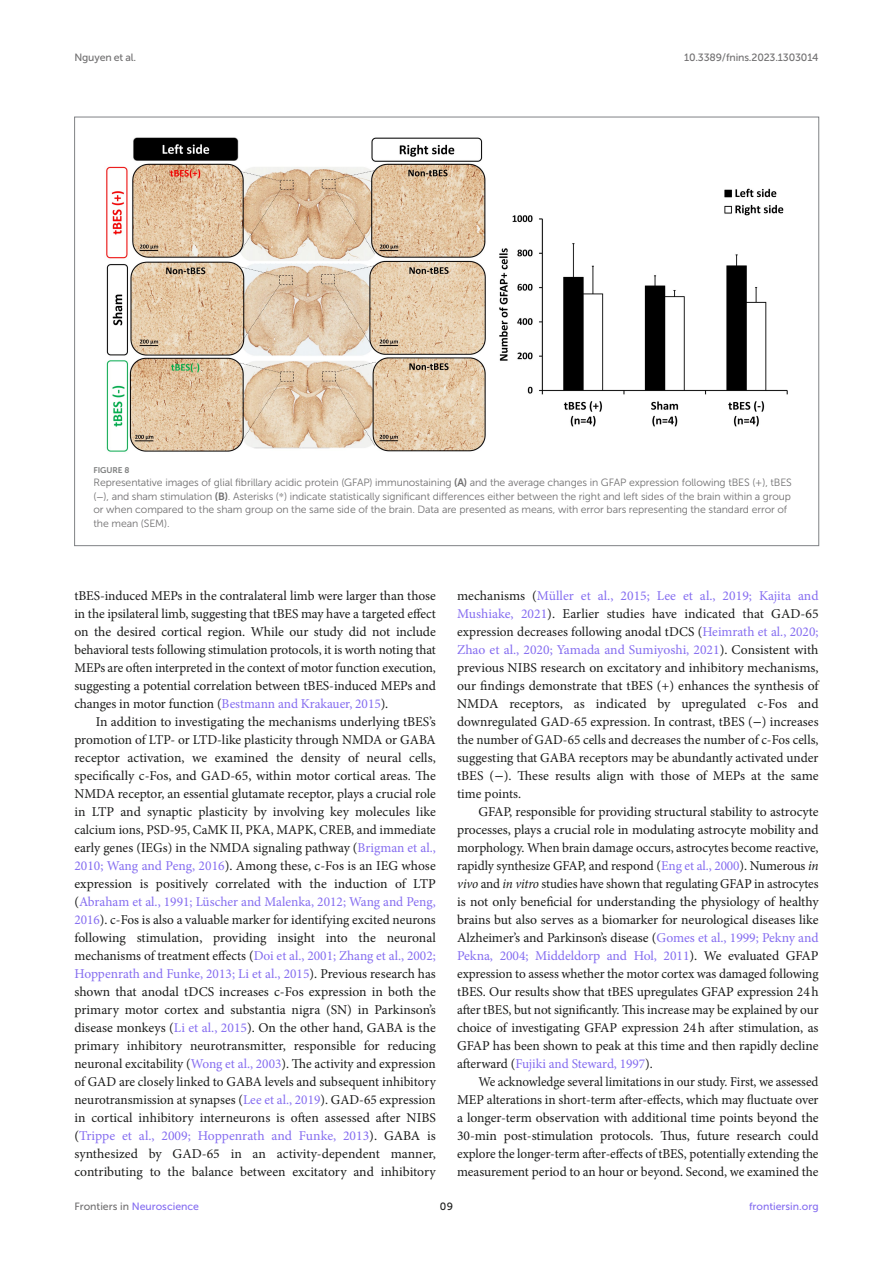
<style>
.page{position:relative;width:893px;height:1263px;background:#fff}
.page>*{position:absolute;margin:0;border:0;box-sizing:border-box;transform-origin:0 0}
.TEXT{font:13.5px/18px "Minion Pro";letter-spacing:-.005em;color:#1b1c1b;text-align:justify}
.FIG_LEG{font:10.5px/13.5px "Museo Sans 300";letter-spacing:-.01em;color:#706f70}
.t1{font:10.5px "Museo Sans 500";color:#856df0}
.t2{font:10.5px "Museo Sans 500";letter-spacing:-.015em;color:#706f70}
.t3{font:10.5px "Museo Sans 500";color:#1b1c1b}
.FIG_HD{font:8.25px "Museo Sans 700";letter-spacing:-.01em;color:#7e7f7f}
.s1{font-family:"Museo Sans 700"}
.s2{font-family:"STIX General"}
.s3{color:#856df0}
.s4{font-style:italic}
.s5{color:#706f70}
</style>
<div class="page">
<img style="left:106px;top:137px;width:682px;height:315px">
<p class="t2" style="left:74px;top:51px;width:63px">Nguyen et al.</p>
<p class="t2" style="left:684px;top:51px;width:136px">10.3389/fnins.2023.1303014</p>
<p class="FIG_HD" style="left:94px;top:465px;width:37px">FIGURE 8</p>
<p class="FIG_LEG" style="left:94px;top:476px;width:700px">Representative images of glial fibrillary acidic protein (GFAP) immunostaining <span class="s1">(A)</span> and the average changes in GFAP expression following tBES (+), tBES (<span class="s2">−</span>), and sham stimulation <span class="s1">(B)</span>. Asterisks (<span class="s2">*</span>) indicate statistically significant differences either between the right and left sides of the brain within a group or when compared to the sham group on the same side of the brain. Data are presented as means, with error bars representing the standard error of the mean (SEM).</p>
<p class="TEXT" style="left:74px;top:587px;width:363px">tBES-induced MEPs in the contralateral limb were larger than those in the ipsilateral limb, suggesting that tBES may have a targeted effect on the desired cortical region. While our study did not include behavioral tests following stimulation protocols, it is worth noting that MEPs are often interpreted in the context of motor function execution, suggesting a potential correlation between tBES-induced MEPs and changes in motor function (<span class="s3">Bestmann and Krakauer, 2015</span>).</p>
<p class="TEXT" style="left:74px;top:713px;width:363px;text-indent:21px">In addition to investigating the mechanisms underlying tBES’s promotion of LTP- or LTD-like plasticity through NMDA or GABA receptor activation, we examined the density of neural cells, specifically c-Fos, and GAD-65, within motor cortical areas. The NMDA receptor, an essential glutamate receptor, plays a crucial role in LTP and synaptic plasticity by involving key molecules like calcium ions, PSD-95, CaMK II, PKA, MAPK, CREB, and immediate early genes (IEGs) in the NMDA signaling pathway (<span class="s3">Brigman et al., 2010; Wang and Peng, 2016</span>). Among these, c-Fos is an IEG whose expression is positively correlated with the induction of LTP (<span class="s3">Abraham et al., 1991; Lüscher and Malenka, 2012; Wang and Peng, 2016</span>). c-Fos is also a valuable marker for identifying excited neurons following stimulation, providing insight into the neuronal mechanisms of treatment effects (<span class="s3">Doi et al., 2001; Zhang et al., 2002; Hoppenrath and Funke, 2013; Li et al., 2015</span>). Previous research has shown that anodal tDCS increases c-Fos expression in both the primary motor cortex and substantia nigra (SN) in Parkinson’s disease monkeys (<span class="s3">Li et al., 2015</span>). On the other hand, GABA is the primary inhibitory neurotransmitter, responsible for reducing neuronal excitability (<span class="s3">Wong et al., 2003</span>). The activity and expression of GAD are closely linked to GABA levels and subsequent inhibitory neurotransmission at synapses (<span class="s3">Lee et al., 2019</span>). GAD-65 expression in cortical inhibitory interneurons is often assessed after NIBS (<span class="s3">Trippe et al., 2009; Hoppenrath and Funke, 2013</span>). GABA is synthesized by GAD-65 in an activity-dependent manner, contributing to the balance between excitatory and inhibitory</p>
<p class="TEXT" style="left:457px;top:587px;width:363px">mechanisms (<span class="s3">Müller et al., 2015; Lee et al., 2019; Kajita and Mushiake, 2021</span>). Earlier studies have indicated that GAD-65 expression decreases following anodal tDCS (<span class="s3">Heimrath et al., 2020; Zhao et al., 2020; Yamada and Sumiyoshi, 2021</span>). Consistent with previous NIBS research on excitatory and inhibitory mechanisms, our findings demonstrate that tBES (+) enhances the synthesis of NMDA receptors, as indicated by upregulated c-Fos and downregulated GAD-65 expression. In contrast, tBES (<span class="s2">−</span>) increases the number of GAD-65 cells and decreases the number of c-Fos cells, suggesting that GABA receptors may be abundantly activated under tBES (<span class="s2">−</span>). These results align with those of MEPs at the same time points.</p>
<p class="TEXT" style="left:457px;top:803px;width:363px;text-indent:21px">GFAP, responsible for providing structural stability to astrocyte processes, plays a crucial role in modulating astrocyte mobility and morphology. When brain damage occurs, astrocytes become reactive, rapidly synthesize GFAP, and respond (<span class="s3">Eng et al., 2000</span>). Numerous <span class="s4">in vivo</span> and <span class="s4">in vitro</span> studies have shown that regulating GFAP in astrocytes is not only beneficial for understanding the physiology of healthy brains but also serves as a biomarker for neurological diseases like Alzheimer’s and Parkinson’s disease (<span class="s3">Gomes et al., 1999; Pekny and Pekna, 2004; Middeldorp and Hol, 2011</span>). We evaluated GFAP expression to assess whether the motor cortex was damaged following tBES. Our results show that tBES upregulates GFAP expression 24h after tBES, but not significantly. This increase may be explained by our choice of investigating GFAP expression 24h after stimulation, as GFAP has been shown to peak at this time and then rapidly decline afterward (<span class="s3">Fujiki and Steward, 1997</span>).</p>
<p class="TEXT" style="left:457px;top:1073px;width:363px;text-indent:21px">We acknowledge several limitations in our study. First, we assessed MEP alterations in short-term after-effects, which may fluctuate over a longer-term observation with additional time points beyond the 30-min post-stimulation protocols. Thus, future research could explore the longer-term after-effects of tBES, potentially extending the measurement period to an hour or beyond. Second, we examined the</p>
<p class="t1" style="left:74px;top:1200px;width:126px"><span class="s5">Frontiers in</span> Neuroscience</p>
<p class="t3" style="left:440px;top:1200px;width:15px">09</p>
<p class="t1" style="left:749px;top:1200px;width:71px">frontiersin.org</p>
</div>
